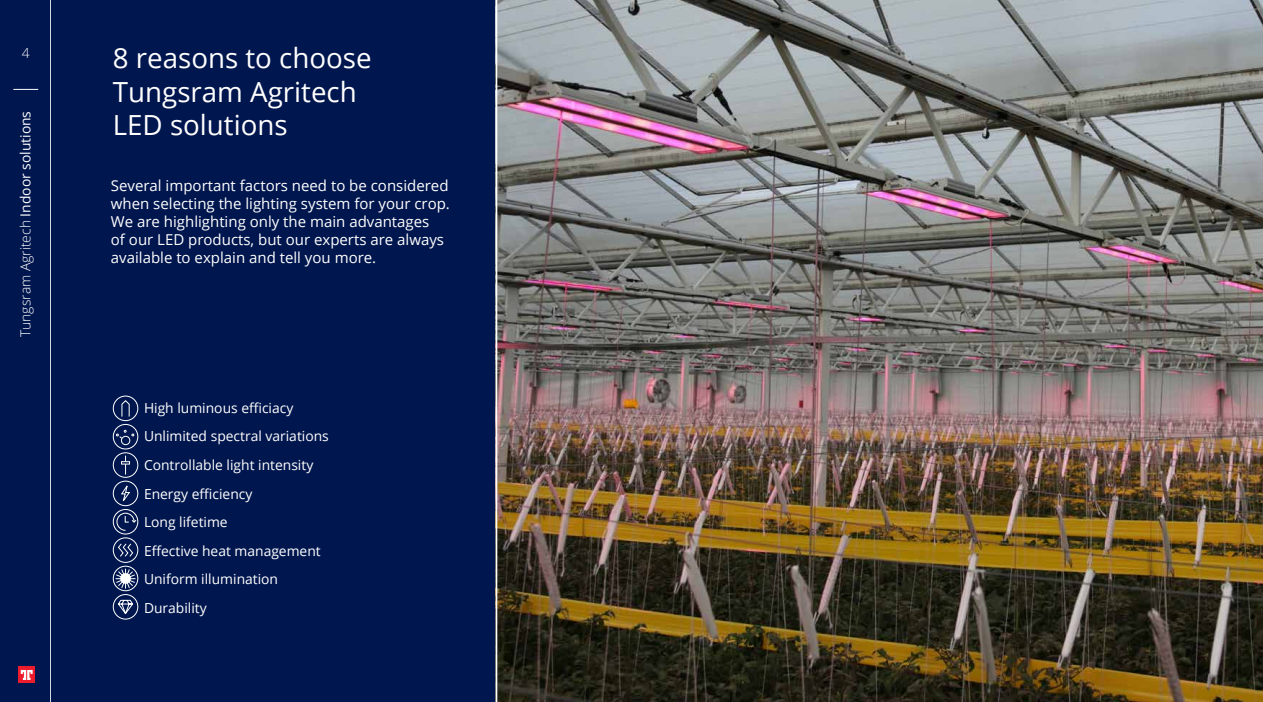
<style>
.page{position:relative;width:1263px;height:702px;background:#fff}
.page>*{position:absolute;margin:0;border:0;box-sizing:border-box;transform-origin:0 0}
.t1{font:27.75px/33.3px "Open Sans";color:#fff}
.t2{font:15px/18px "Open Sans";color:#fff}
.t3{font:13.8px/28.5px "Open Sans";color:#fff}
.t4{font:300 13.8px "Open Sans";color:#fff}
.s1{font-weight:400}
</style>
<div class="page">
<div style="left:0;top:0;width:51px;height:702px;background:#00164e"></div>
<svg style="left:13px;top:89px;width:25px;height:1px"></svg>
<hr style="left:50px;top:0;width:2px;height:702px;background:#fff">
<div style="left:19px;top:666px;width:16px;height:17px;background:#ed1c2c"></div>
<svg style="left:21px;top:670px;width:12px;height:10px"></svg>
<div style="left:51px;top:0;width:1212px;height:702px;background:#00164e"></div>
<img style="left:497px;top:0;width:766px;height:702px">
<div style="left:113px;top:395px;width:25px;height:26px;border:1px solid #fff;border-radius:50%"></div>
<svg style="left:121px;top:400px;width:9px;height:17px"></svg>
<div style="left:113px;top:424px;width:25px;height:25px;border:1px solid #fff;border-radius:50%"></div>
<div style="left:113px;top:537px;width:25px;height:25px;border:1px solid #fff;border-radius:50%"></div>
<div style="left:113px;top:594px;width:25px;height:25px;border:1px solid #fff;border-radius:50%"></div>
<div style="left:113px;top:480px;width:25px;height:26px;border:1px solid #fff;border-radius:50%"></div>
<div style="left:113px;top:452px;width:25px;height:25px;border:1px solid #fff;border-radius:50%"></div>
<svg style="left:121px;top:455px;width:9px;height:19px"></svg>
<div style="left:121px;top:436px;width:9px;height:9px;border:1px solid #fff;border-radius:50%"></div>
<svg style="left:116px;top:430px;width:18px;height:9px"></svg>
<svg style="left:120px;top:485px;width:11px;height:20px"></svg>
<div style="left:113px;top:509px;width:25px;height:25px;border:1px solid #fff;border-radius:50%"></div>
<svg style="left:116px;top:512px;width:21px;height:19px"></svg>
<svg style="left:118px;top:543px;width:16px;height:14px"></svg>
<div style="left:113px;top:565px;width:25px;height:26px;border:1px solid #fff;border-radius:50%"></div>
<svg style="left:115px;top:568px;width:21px;height:21px"></svg>
<div style="left:120px;top:573px;width:11px;height:10px;background:#fff;border-radius:50%"></div>
<svg style="left:117px;top:599px;width:17px;height:20px"></svg>
<hr style="left:496px;top:0;width:1px;height:702px;background:#fff">
<p class="t4" style="left:22px;top:43px;width:9px">4</p>
<h1 class="t1" style="left:113px;top:41px;width:260px">8 reasons to choose<br>Tungsram Agritech<br>LED solutions</h1>
<p class="t4" style="left:16px;top:337px;width:228px;rotate:-90deg">Tungsram Agritech <span class="s1">Indoor solutions</span></p>
<p class="t2" style="left:111px;top:176px;width:340px">Several important factors need to be considered when selecting the lighting system for your crop.<br>We are highlighting only the main advantages<br>of our LED products, but our experts are always available to explain and tell you more.</p>
<p class="t3" style="left:144px;top:393px;width:186px">High luminous efficiacy<br>Unlimited spectral variations<br>Controllable light intensity<br>Energy efficiency<br>Long lifetime<br>Effective heat management<br>Uniform illumination<br>Durability</p>
</div>
